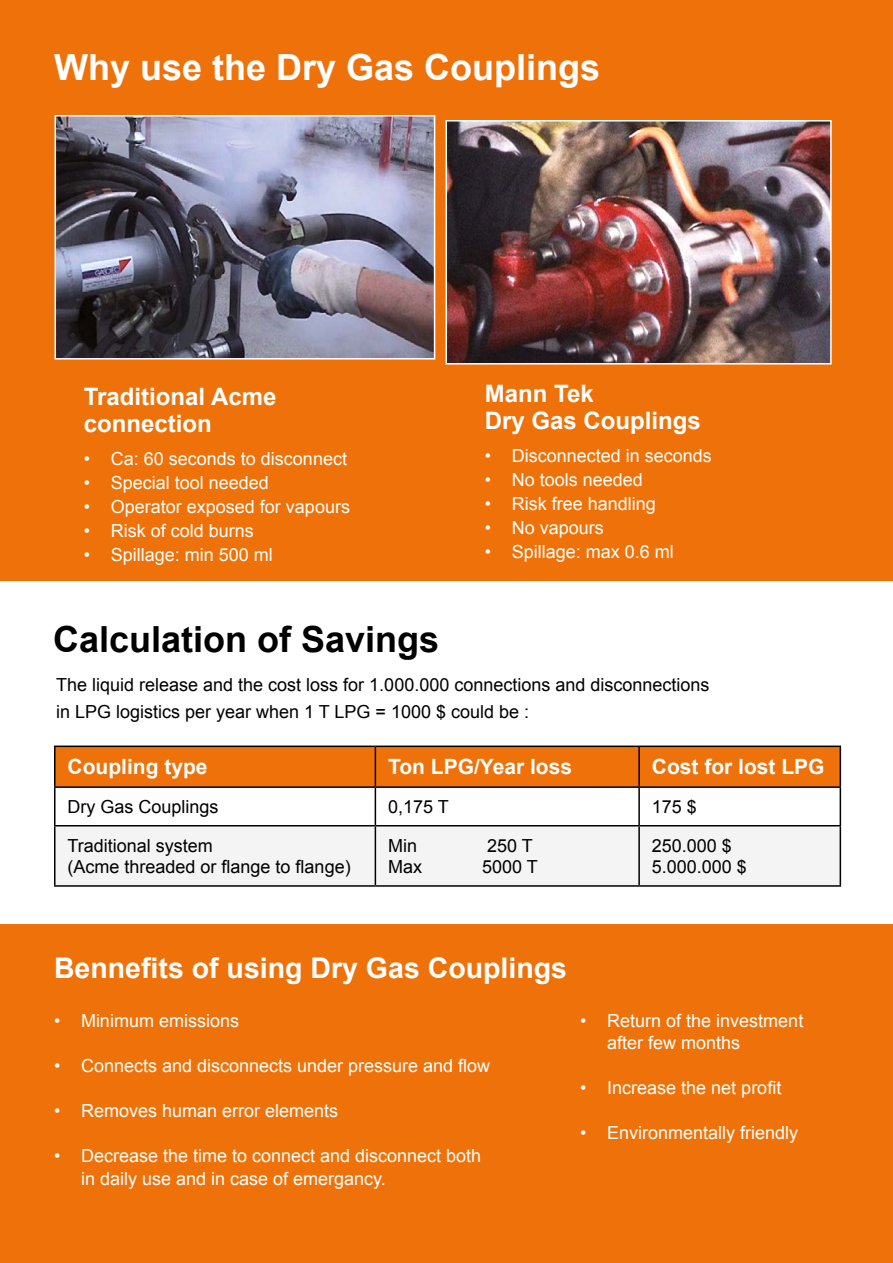
<style>
.page{position:relative;width:893px;height:1263px;background:#fff}
.page>*{position:absolute;margin:0;border:0;box-sizing:border-box;transform-origin:0 0}
.t1{font:700 36px "Arial";color:#fff}
.t2{font:700 36px "Arial";color:#000}
.t3{font:700 28.5px "Arial";color:#fff}
.t4{font:700 24px/27px "Arial";color:#fff}
.t5{font:700 21px "Arial";color:#fff}
.t6{font:18px/22.5px "Arial";color:#fff}
.t7{font:18px/21.6px "Arial";color:#000}
</style>
<div class="page">
<div style="left:0;top:924px;width:893px;height:339px;background:#ee7209"></div>
<div style="left:0;top:0;width:893px;height:580px;background:#ee7209"></div>
<div style="left:56px;top:747px;width:784px;height:39px;background:#ee7209"></div>
<div style="left:56px;top:826px;width:784px;height:59px;background:#f4f4f4"></div>
<hr style="left:54px;top:745px;width:321px;height:2px;background:#000">
<hr style="left:54px;top:747px;width:2px;height:39px;background:#000">
<hr style="left:375px;top:745px;width:264px;height:2px;background:#000">
<hr style="left:375px;top:747px;width:1px;height:39px;background:#000">
<hr style="left:639px;top:745px;width:202px;height:2px;background:#000">
<hr style="left:638px;top:747px;width:2px;height:39px;background:#000">
<hr style="left:840px;top:747px;width:1px;height:39px;background:#000">
<hr style="left:54px;top:786px;width:321px;height:2px;background:#000">
<hr style="left:54px;top:788px;width:2px;height:37px;background:#000">
<hr style="left:375px;top:786px;width:264px;height:2px;background:#000">
<hr style="left:375px;top:788px;width:1px;height:37px;background:#000">
<hr style="left:639px;top:786px;width:202px;height:2px;background:#000">
<hr style="left:638px;top:788px;width:2px;height:37px;background:#000">
<hr style="left:840px;top:788px;width:1px;height:37px;background:#000">
<hr style="left:54px;top:825px;width:321px;height:1px;background:#000">
<hr style="left:54px;top:826px;width:2px;height:59px;background:#000">
<hr style="left:375px;top:825px;width:264px;height:1px;background:#000">
<hr style="left:375px;top:826px;width:1px;height:59px;background:#000">
<hr style="left:639px;top:825px;width:202px;height:1px;background:#000">
<hr style="left:638px;top:826px;width:2px;height:59px;background:#000">
<hr style="left:840px;top:826px;width:1px;height:59px;background:#000">
<hr style="left:54px;top:885px;width:321px;height:2px;background:#000">
<hr style="left:375px;top:885px;width:264px;height:2px;background:#000">
<hr style="left:639px;top:885px;width:202px;height:2px;background:#000">
<img style="left:449px;top:123px;width:380px;height:238px">
<div style="left:446px;top:120px;width:386px;height:244px;border:2px solid #fff"></div>
<img style="left:58px;top:118px;width:374px;height:239px">
<div style="left:55px;top:115px;width:380px;height:245px;border:2px solid #fff"></div>
<h1 class="t1" style="left:54px;top:43px;width:548px">Why use the Dry Gas Couplings</h1>
<h3 class="t4" style="left:84px;top:384px;width:194px">Traditional Acme connection</h3>
<p class="t6" style="left:84px;top:448px;width:265px">• Ca: 60 seconds to disconnect</p>
<p class="t6" style="left:84px;top:472px;width:187px">• Special tool needed</p>
<p class="t6" style="left:84px;top:496px;width:268px">• Operator exposed for vapours</p>
<p class="t6" style="left:84px;top:520px;width:172px">• Risk of cold burns</p>
<p class="t6" style="left:84px;top:544px;width:191px">• Spillage: min 500 ml</p>
<h1 class="t2" style="left:53px;top:615px;width:388px">Calculation of Savings</h1>
<h3 class="t4" style="left:485px;top:381px;width:218px">Mann Tek<br>Dry Gas Couplings</h3>
<p class="t6" style="left:485px;top:444px;width:229px">• Disconnected in seconds</p>
<p class="t6" style="left:485px;top:468px;width:160px">• No tools needed</p>
<p class="t6" style="left:485px;top:492px;width:173px">• Risk free handling</p>
<p class="t6" style="left:485px;top:516px;width:121px">• No vapours</p>
<p class="t6" style="left:485px;top:540px;width:191px">• Spillage: max 0.6 ml</p>
<p class="t7" style="left:56px;top:671px;width:655px;line-height:27px">The liquid release and the cost loss for 1.000.000 connections and disconnections in LPG logistics per year when 1 T LPG = 1000 $ could be :</p>
<p class="t5" style="left:68px;top:753px;width:142px">Coupling type</p>
<p class="t5" style="left:388px;top:753px;width:185px">Ton LPG/Year loss</p>
<p class="t5" style="left:652px;top:753px;width:174px">Cost for lost LPG</p>
<p class="t7" style="left:68px;top:796px;width:153px">Dry Gas Couplings</p>
<p class="t7" style="left:388px;top:796px;width:62px">0,175 T</p>
<p class="t7" style="left:652px;top:796px;width:47px">175 $</p>
<p class="t7" style="left:68px;top:835px;width:285px">Traditional system<br>(Acme threaded or flange to flange)</p>
<p class="t7" style="left:388px;top:835px;width:30px">Min</p>
<p class="t7" style="left:487px;top:835px;width:47px">250 T</p>
<p class="t7" style="left:652px;top:835px;width:97px">250.000 $<br>5.000.000 $</p>
<p class="t7" style="left:388px;top:856px;width:36px">Max</p>
<p class="t7" style="left:482px;top:856px;width:57px">5000 T</p>
<h2 class="t3" style="left:54px;top:949px;width:515px">Bennefits of using Dry Gas Couplings</h2>
<p class="t6" style="left:54px;top:1010px;width:187px">• Minimum emissions</p>
<p class="t6" style="left:54px;top:1055px;width:438px">• Connects and disconnects under pressure and flow</p>
<p class="t6" style="left:54px;top:1100px;width:286px">• Removes human error elements</p>
<p class="t6" style="left:81px;top:1145px;width:402px;text-indent:-27px">• Decrease the time to connect and disconnect both in daily use and in case of emergancy.</p>
<p class="t6" style="left:607px;top:1009px;width:198px;text-indent:-27px">• Return of the investment after few months</p>
<p class="t6" style="left:580px;top:1077px;width:203px">• Increase the net profit</p>
<p class="t6" style="left:580px;top:1122px;width:220px">• Environmentally friendly</p>
</div>
